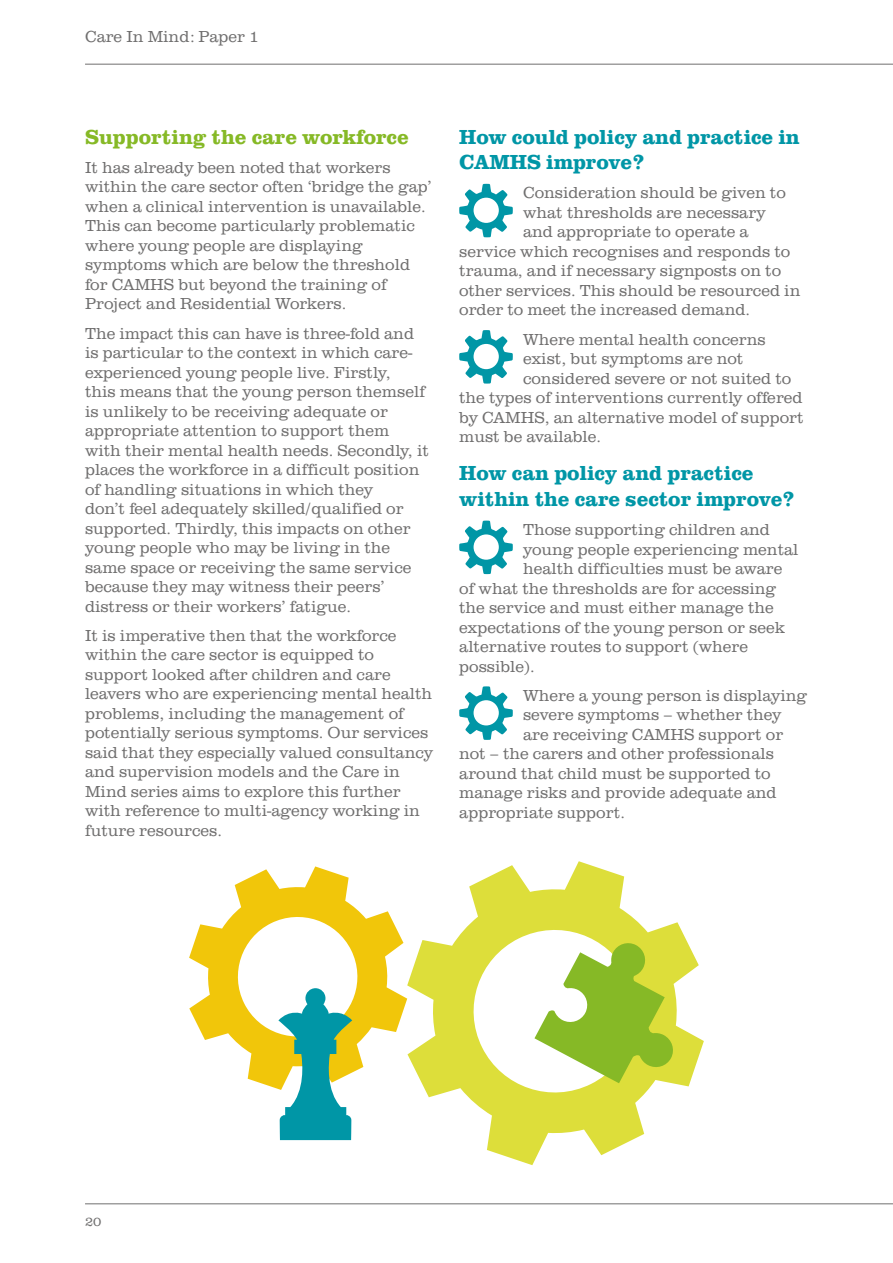
<style>
.page{position:relative;width:893px;height:1263px;background:#fff}
.page>*{position:absolute;margin:0;border:0;box-sizing:border-box;transform-origin:0 0}
.t1{font:700 21px/25.5px "URW Clarendon TOT";color:#0096a6}
.t2{font:700 21px "URW Clarendon TOT";color:#86b926}
.t3{font:300 16.5px/19.5px "URW Clarendon TOT";color:#706f6f}
.t4{font:300 13.5px "URW Clarendon TOT";color:#706f6f}
</style>
<div class="page">
<hr style="left:85px;top:64px;width:808px;height:1px;background:#706f6f">
<hr style="left:85px;top:1203px;width:808px;height:1px;background:#706f6f">
<svg style="left:459px;top:184px;width:54px;height:53px"></svg>
<svg style="left:459px;top:330px;width:54px;height:54px"></svg>
<svg style="left:459px;top:521px;width:54px;height:53px"></svg>
<svg style="left:459px;top:686px;width:54px;height:54px"></svg>
<svg style="left:189px;top:866px;width:218px;height:223px"></svg>
<svg style="left:278px;top:988px;width:74px;height:152px"></svg>
<svg style="left:407px;top:861px;width:297px;height:304px"></svg>
<svg style="left:534px;top:941px;width:141px;height:142px"></svg>
<p class="t3" style="left:85px;top:27px;width:176px">Care In Mind: Paper 1</p>
<p class="t2" style="left:85px;top:124px;width:325px">Supporting the care workforce</p>
<p class="t3" style="left:85px;top:158px;width:348px">It has already been noted that workers within the care sector often ‘bridge the gap’ when a clinical intervention is unavailable.<br>This can become particularly problematic where young people are displaying symptoms which are below the threshold for CAMHS but beyond the training of Project and Residential Workers.</p>
<p class="t3" style="left:85px;top:324px;width:346px">The impact this can have is three-fold and is particular to the context in which care&shy;experienced young people live. Firstly,<br>this means that the young person themself is unlikely to be receiving adequate or appropriate attention to support them with their mental health needs. Secondly, it places the workforce in a difficult position of handling situations in which they<br>don’t feel adequately skilled/qualified or supported. Thirdly, this impacts on other young people who may be living in the same space or receiving the same service because they may witness their peers’ distress or their workers’ fatigue.</p>
<p class="t3" style="left:85px;top:626px;width:350px">It is imperative then that the workforce within the care sector is equipped to support looked after children and care leavers who are experiencing mental health problems, including the management of potentially serious symptoms. Our services said that they especially valued consultancy and supervision models and the Care in Mind series aims to explore this further with reference to multi-agency working in future resources.</p>
<p class="t1" style="left:459px;top:124px;width:342px">How could policy and practice in<br>CAMHS improve?</p>
<p class="t3" style="left:523px;top:183px;width:264px">Consideration should be given to</p>
<p class="t3" style="left:523px;top:203px;width:244px">what thresholds are necessary</p>
<p class="t3" style="left:523px;top:222px;width:227px">and appropriate to operate a</p>
<p class="t3" style="left:459px;top:242px;width:333px">service which recognises and responds to</p>
<p class="t3" style="left:459px;top:261px;width:323px">trauma, and if necessary signposts on to</p>
<p class="t3" style="left:459px;top:281px;width:343px">other services. This should be resourced in</p>
<p class="t3" style="left:459px;top:300px;width:292px">order to meet the increased demand.</p>
<p class="t3" style="left:523px;top:330px;width:244px">Where mental health concerns</p>
<p class="t3" style="left:523px;top:349px;width:222px">exist, but symptoms are not</p>
<p class="t3" style="left:523px;top:369px;width:270px">considered severe or not suited to</p>
<p class="t3" style="left:459px;top:388px;width:345px">the types of interventions currently offered</p>
<p class="t3" style="left:459px;top:408px;width:346px">by CAMHS, an alternative model of support</p>
<p class="t3" style="left:459px;top:427px;width:143px">must be available.</p>
<p class="t1" style="left:459px;top:461px;width:337px">How can policy and practice within the care sector improve?</p>
<p class="t3" style="left:523px;top:520px;width:248px">Those supporting children and</p>
<p class="t3" style="left:523px;top:540px;width:277px">young people experiencing mental</p>
<p class="t3" style="left:523px;top:559px;width:261px">health difficulties must be aware</p>
<p class="t3" style="left:459px;top:579px;width:318px">of what the thresholds are for accessing</p>
<p class="t3" style="left:459px;top:598px;width:316px">the service and must either manage the</p>
<p class="t3" style="left:459px;top:618px;width:327px">expectations of the young person or seek</p>
<p class="t3" style="left:459px;top:637px;width:290px">alternative routes to support (where</p>
<p class="t3" style="left:459px;top:657px;width:77px">possible).</p>
<p class="t3" style="left:523px;top:686px;width:286px">Where a young person is displaying</p>
<p class="t3" style="left:523px;top:705px;width:260px">severe symptoms – whether they</p>
<p class="t3" style="left:523px;top:725px;width:262px">are receiving CAMHS support or</p>
<p class="t3" style="left:459px;top:744px;width:316px">not – the carers and other professionals</p>
<p class="t3" style="left:459px;top:764px;width:313px">around that child must be supported to</p>
<p class="t3" style="left:459px;top:783px;width:319px">manage risks and provide adequate and</p>
<p class="t3" style="left:459px;top:803px;width:167px">appropriate support.</p>
<p class="t4" style="left:85px;top:1214px;width:18px">20</p>
</div>
